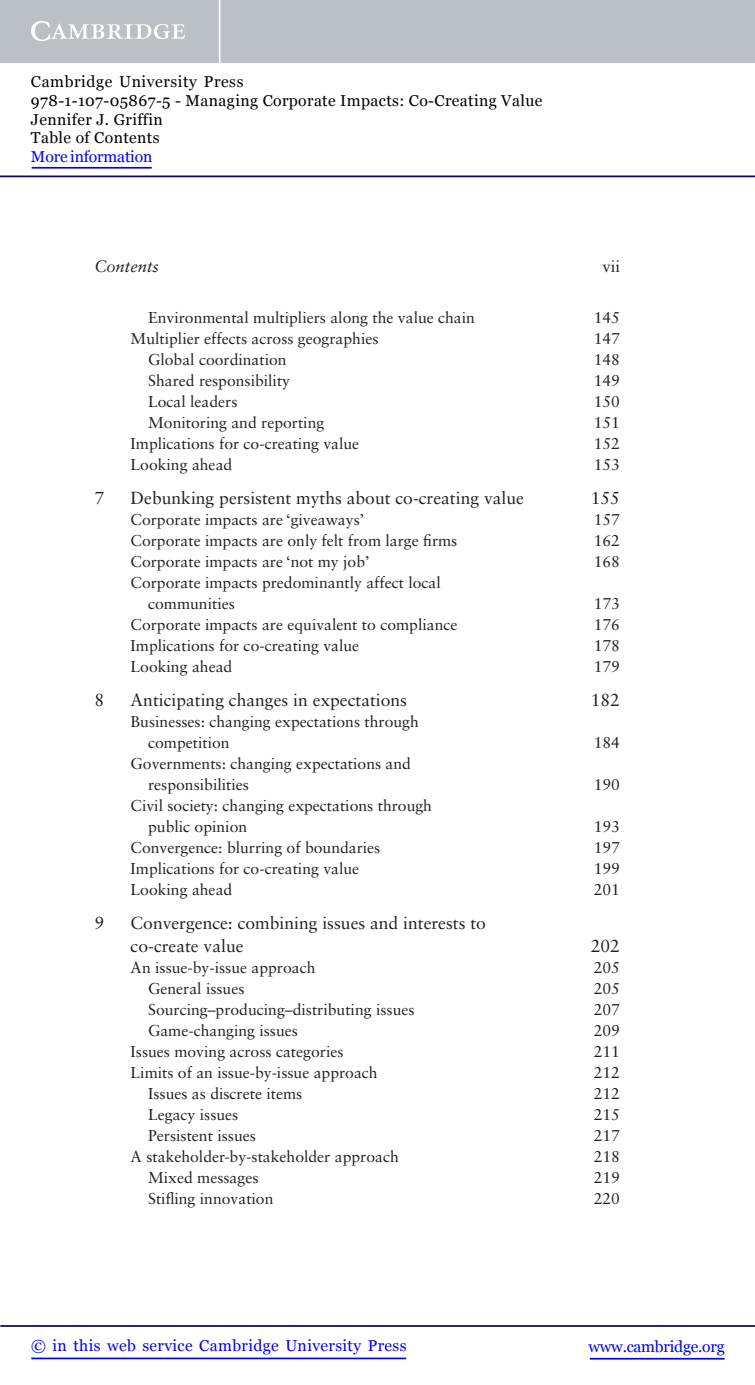
<style>
.page{position:relative;width:755px;height:1385px;background:#fff}
.page>*{position:absolute;margin:0;border:0;box-sizing:border-box;transform-origin:0 0}
.t1{font:17.5px/22.8px "Sabon LT Std";color:#231f20}
.t2{font:italic 16.62px "Sabon LT Std";color:#231f20}
.t3{font:16.62px "Sabon LT Std";color:#231f20}
.t4{font:15.75px/21px "Sabon LT Std";color:#231f20}
.t5{font:15.75px/18.6px "Georgia";letter-spacing:.025em;color:#000}
.t6{font:15.75px "Georgia";letter-spacing:.025em;color:#00f}
.t7{font:15.75px "Georgia";letter-spacing:-.015em;color:#00f}
.t8{font:15.75px "Georgia";letter-spacing:-.01em;color:#00f}
</style>
<div class="page">
<hr style="left:589px;top:1358px;width:135px;height:1px;background:#00f">
<hr style="left:0;top:1325px;width:754px;height:2px;background:#150666">
<hr style="left:31px;top:1357px;width:375px;height:2px;background:#00f">
<div style="left:0;top:0;width:754px;height:63px;background:#bac0c6"></div>
<svg style="left:31px;top:21px;width:154px;height:20px"></svg>
<hr style="left:219px;top:0;width:1px;height:63px;background:#fff">
<hr style="left:0;top:175px;width:754px;height:2px;background:#150666">
<hr style="left:32px;top:167px;width:120px;height:2px;background:#00f">
<p class="t5" style="left:31px;top:73px;width:512px">Cambridge University Press<br>978-1-107-05867-5 - Managing Corporate Impacts: Co-Creating Value Jennifer J. Griffin<br>Table of Contents</p>
<p class="t8" style="left:31px;top:147px;width:123px">More information</p>
<p class="t2" style="left:94px;top:259px;width:66px">Contents</p>
<p class="t3" style="left:602px;top:259px;width:19px">vii</p>
<p class="t4" style="left:148px;top:308px;width:328px">Environmental multipliers along the value chain</p>
<p class="t4" style="left:593px;top:308px;width:28px">145</p>
<p class="t4" style="left:130px;top:329px;width:249px">Multiplier effects across geographies</p>
<p class="t4" style="left:593px;top:329px;width:28px">147</p>
<p class="t4" style="left:148px;top:350px;width:140px">Global coordination</p>
<p class="t4" style="left:593px;top:350px;width:28px">148</p>
<p class="t4" style="left:148px;top:371px;width:143px">Shared responsibility</p>
<p class="t4" style="left:593px;top:371px;width:28px">149</p>
<p class="t4" style="left:148px;top:392px;width:91px">Local leaders</p>
<p class="t4" style="left:593px;top:392px;width:28px">150</p>
<p class="t4" style="left:148px;top:413px;width:177px">Monitoring and reporting</p>
<p class="t4" style="left:593px;top:413px;width:28px">151</p>
<p class="t4" style="left:130px;top:434px;width:230px">Implications for co-creating value</p>
<p class="t4" style="left:593px;top:434px;width:28px">152</p>
<p class="t4" style="left:130px;top:455px;width:103px">Looking ahead</p>
<p class="t4" style="left:593px;top:455px;width:28px">153</p>
<p class="t1" style="left:94px;top:488px;width:11px">7</p>
<p class="t1" style="left:130px;top:488px;width:394px">Debunking persistent myths about co-creating value</p>
<p class="t1" style="left:590px;top:488px;width:31px">155</p>
<p class="t4" style="left:130px;top:510px;width:235px">Corporate impacts are ‘giveaways’</p>
<p class="t4" style="left:593px;top:510px;width:28px">157</p>
<p class="t4" style="left:130px;top:531px;width:328px">Corporate impacts are only felt from large firms</p>
<p class="t4" style="left:593px;top:531px;width:28px">162</p>
<p class="t4" style="left:130px;top:552px;width:240px">Corporate impacts are ‘not my job’</p>
<p class="t4" style="left:593px;top:552px;width:28px">168</p>
<p class="t4" style="left:148px;top:573px;width:294px;text-indent:-17px">Corporate impacts predominantly affect local communities</p>
<p class="t4" style="left:593px;top:594px;width:28px">173</p>
<p class="t4" style="left:130px;top:615px;width:328px">Corporate impacts are equivalent to compliance</p>
<p class="t4" style="left:593px;top:615px;width:28px">176</p>
<p class="t4" style="left:130px;top:636px;width:230px">Implications for co-creating value</p>
<p class="t4" style="left:593px;top:636px;width:28px">178</p>
<p class="t4" style="left:130px;top:657px;width:103px">Looking ahead</p>
<p class="t4" style="left:593px;top:657px;width:28px">179</p>
<p class="t1" style="left:94px;top:690px;width:11px">8</p>
<p class="t1" style="left:130px;top:690px;width:278px">Anticipating changes in expectations</p>
<p class="t1" style="left:590px;top:690px;width:31px">182</p>
<p class="t4" style="left:148px;top:713px;width:272px;text-indent:-17px">Businesses: changing expectations through competition</p>
<p class="t4" style="left:593px;top:734px;width:28px">184</p>
<p class="t4" style="left:148px;top:755px;width:264px;text-indent:-17px">Governments: changing expectations and responsibilities</p>
<p class="t4" style="left:148px;top:797px;width:285px;text-indent:-17px">Civil society: changing expectations through public opinion</p>
<p class="t4" style="left:593px;top:776px;width:28px">190</p>
<p class="t4" style="left:593px;top:818px;width:28px">193</p>
<p class="t4" style="left:130px;top:839px;width:251px">Convergence: blurring of boundaries</p>
<p class="t4" style="left:593px;top:839px;width:28px">197</p>
<p class="t4" style="left:130px;top:860px;width:230px">Implications for co-creating value</p>
<p class="t4" style="left:593px;top:860px;width:28px">199</p>
<p class="t4" style="left:130px;top:881px;width:103px">Looking ahead</p>
<p class="t4" style="left:593px;top:881px;width:28px">201</p>
<p class="t1" style="left:94px;top:913px;width:11px">9</p>
<p class="t1" style="left:130px;top:913px;width:356px">Convergence: combining issues and interests to co-create value</p>
<p class="t1" style="left:590px;top:936px;width:31px">202</p>
<p class="t4" style="left:130px;top:958px;width:186px">An issue-by-issue approach</p>
<p class="t4" style="left:593px;top:958px;width:28px">205</p>
<p class="t4" style="left:148px;top:979px;width:98px">General issues</p>
<p class="t4" style="left:593px;top:979px;width:28px">205</p>
<p class="t4" style="left:148px;top:1000px;width:268px">Sourcing–producing–distributing issues</p>
<p class="t4" style="left:593px;top:1000px;width:28px">207</p>
<p class="t4" style="left:148px;top:1021px;width:151px">Game-changing issues</p>
<p class="t4" style="left:593px;top:1021px;width:28px">209</p>
<p class="t4" style="left:130px;top:1042px;width:214px">Issues moving across categories</p>
<p class="t4" style="left:593px;top:1042px;width:28px">211</p>
<p class="t4" style="left:130px;top:1063px;width:248px">Limits of an issue-by-issue approach</p>
<p class="t4" style="left:593px;top:1063px;width:28px">212</p>
<p class="t4" style="left:148px;top:1084px;width:155px">Issues as discrete items</p>
<p class="t4" style="left:593px;top:1084px;width:28px">212</p>
<p class="t4" style="left:148px;top:1105px;width:92px">Legacy issues</p>
<p class="t4" style="left:593px;top:1105px;width:28px">215</p>
<p class="t4" style="left:148px;top:1126px;width:109px">Persistent issues</p>
<p class="t4" style="left:593px;top:1126px;width:28px">217</p>
<p class="t4" style="left:130px;top:1147px;width:269px">A stakeholder-by-stakeholder approach</p>
<p class="t4" style="left:593px;top:1147px;width:28px">218</p>
<p class="t4" style="left:148px;top:1168px;width:112px">Mixed messages</p>
<p class="t4" style="left:593px;top:1168px;width:28px">219</p>
<p class="t4" style="left:148px;top:1189px;width:127px">Stifling innovation</p>
<p class="t4" style="left:593px;top:1189px;width:28px">220</p>
<p class="t6" style="left:31px;top:1336px;width:376px">© in this web service Cambridge University Press</p>
<p class="t7" style="left:588px;top:1336px;width:137px">www.cambridge.org</p>
</div>
